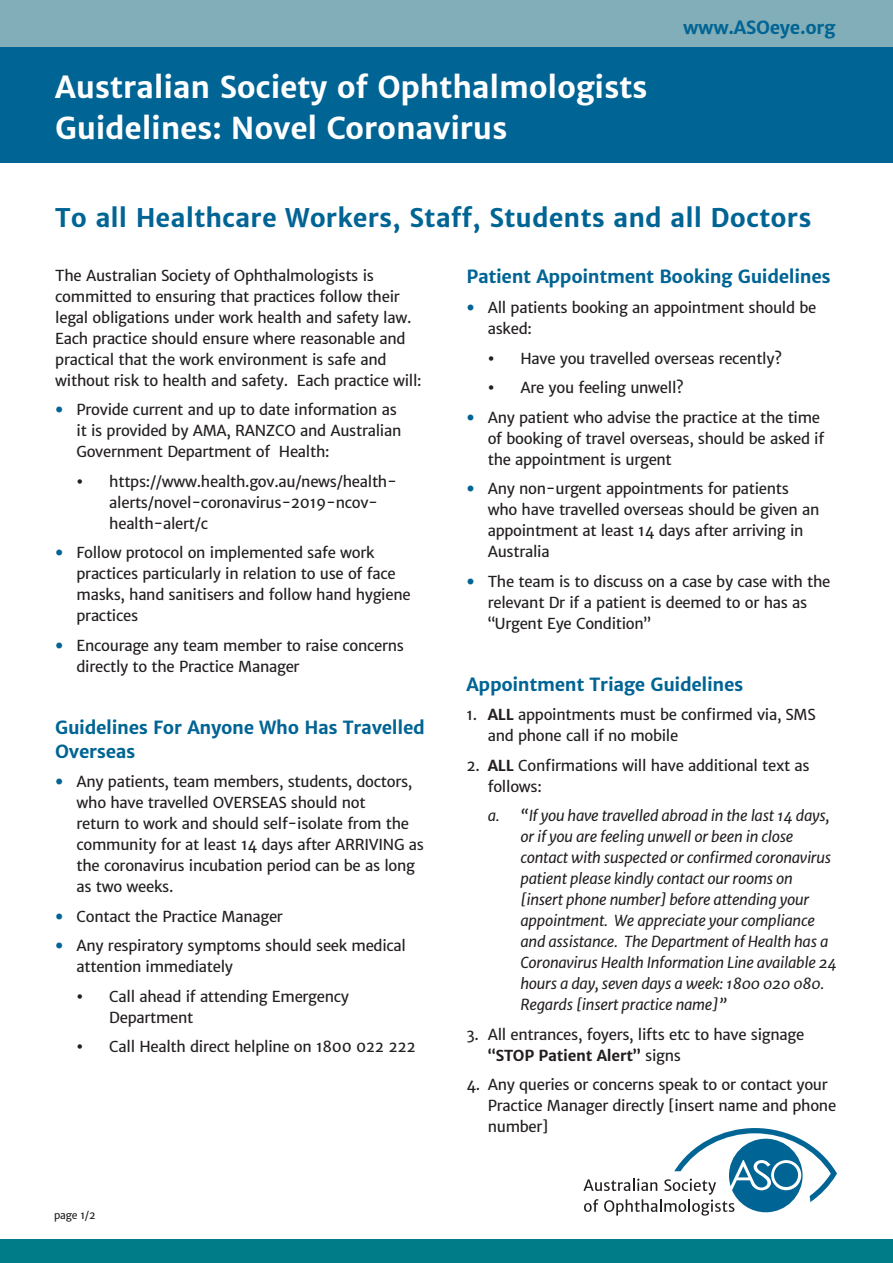
<style>
.page{position:relative;width:893px;height:1263px;background:#fff}
.page>*{position:absolute;margin:0;border:0;box-sizing:border-box;transform-origin:0 0}
.Article_heading{font:700 30px/40.5px "Merriweather Sans";letter-spacing:-.01em;color:#fff}
.Article_heading-2{font:700 25.5px "Merriweather Sans";color:#006494}
.Article_heading-3{font:700 18px/24px "Merriweather Sans";letter-spacing:-.02em;color:#006494}
.Sub_heading{font:700 18px "Merriweather Sans";letter-spacing:-.02em;color:#006494}
.Article_heading-4{font:15px/21px "Merriweather Sans";letter-spacing:-.02em;color:#231f20}
.Article_heading-5{font:italic 15px/21px "Merriweather Sans";letter-spacing:-.02em;color:#231f20}
.Article_heading-6{font:10.5px "Merriweather Sans";color:#231f20}
.s1{font-weight:700}
</style>
<div class="page">
<div style="left:0;top:0;width:893px;height:162px;background:#006494"></div>
<svg style="left:583px;top:1128px;width:254px;height:87px"></svg>
<div style="left:0;top:1239px;width:893px;height:24px;background:#007c88"></div>
<div style="left:0;top:0;width:893px;height:47px;background:#81aeb8"></div>
<p class="Article_heading" style="left:55px;top:67px;width:594px">Australian Society of Ophthalmologists<br>Guidelines: Novel Coronavirus</p>
<p class="Sub_heading" style="left:683px;top:16px;width:154px">www.ASOeye.org</p>
<p class="Article_heading-2" style="left:55px;top:202px;width:758px">To all Healthcare Workers, Staff, Students and all Doctors</p>
<p class="Article_heading-3" style="left:466px;top:265px;width:366px">Patient Appointment Booking Guidelines</p>
<p class="Article_heading-4" style="left:488px;top:297px;width:330px">All patients booking an appointment should be asked:</p>
<p class="Article_heading-4" style="left:488px;top:348px;width:296px">• Have you travelled overseas recently?</p>
<p class="Article_heading-4" style="left:488px;top:377px;width:198px">• Are you feeling unwell?</p>
<p class="Article_heading-4" style="left:488px;top:407px;width:338px">Any patient who advise the practice at the time of booking of travel overseas, should be asked if the appointment is urgent</p>
<p class="Article_heading-4" style="left:488px;top:478px;width:333px">Any non-urgent appointments for patients who have travelled overseas should be given an appointment at least 14 days after arriving in Australia</p>
<p class="Article_heading-4" style="left:488px;top:571px;width:344px">The team is to discuss on a case by case with the relevant Dr if a patient is deemed to or has as “Urgent Eye Condition”</p>
<p class="Article_heading-4" style="left:55px;top:265px;width:368px">The Australian Society of Ophthalmologists is committed to ensuring that practices follow their legal obligations under work health and safety law.<br>Each practice should ensure where reasonable and practical that the work environment is safe and without risk to health and safety. Each practice will:</p>
<p class="Article_heading-4" style="left:77px;top:399px;width:326px">Provide current and up to date information as it is provided by AMA, RANZCO and Australian<br>Government Department of Health:</p>
<p class="Article_heading-4" style="left:109px;top:471px;width:289px;text-indent:-33px">• https://www.health.gov.au/news/health&shy;alerts/novel-coronavirus-2019-ncov&shy;health-alert/c</p>
<p class="Article_heading-4" style="left:77px;top:542px;width:336px">Follow protocol on implemented safe work practices particularly in relation to use of face masks, hand sanitisers and follow hand hygiene practices</p>
<p class="Article_heading-4" style="left:77px;top:635px;width:329px">Encourage any team member to raise concerns directly to the Practice Manager</p>
<p class="Sub_heading" style="left:466px;top:673px;width:278px">Appointment Triage Guidelines</p>
<p class="Article_heading-4" style="left:488px;top:704px;width:329px;text-indent:-21px">1. <span class="s1">ALL</span> appointments must be confirmed via, SMS and phone call if no mobile</p>
<p class="Article_heading-4" style="left:488px;top:755px;width:323px;text-indent:-21px">2. <span class="s1">ALL</span> Confirmations will have additional text as follows:</p>
<p class="Article_heading-5" style="left:520px;top:805px;width:318px;text-indent:-33px">a. “If you have travelled abroad in the last 14 days, or if you are feeling unwell or been in close contact with suspected or confirmed coronavirus patient please kindly contact our rooms on [insert phone number] before attending your appointment. We appreciate your compliance and assistance. The Department of Health has a Coronavirus Health Information Line available 24 hours a day, seven days a week: 1800 020 080.<br>Regards [insert practice name]”</p>
<p class="Article_heading-4" style="left:488px;top:1024px;width:318px;text-indent:-21px">3. All entrances, foyers, lifts etc to have signage <span class="s1">“STOP Patient Alert”</span> signs</p>
<p class="Article_heading-4" style="left:488px;top:1074px;width:350px;text-indent:-21px">4. Any queries or concerns speak to or contact your<br>Practice Manager directly [insert name and phone number]</p>
<p class="Article_heading-3" style="left:55px;top:715px;width:371px">Guidelines For Anyone Who Has Travelled<br>Overseas</p>
<p class="Article_heading-4" style="left:77px;top:771px;width:349px">Any patients, team members, students, doctors, who have travelled OVERSEAS should not<br>return to work and should self-isolate from the community for at least 14 days after ARRIVING as the coronavirus incubation period can be as long as two weeks.</p>
<p class="Article_heading-4" style="left:77px;top:906px;width:208px">Contact the Practice Manager</p>
<p class="Article_heading-4" style="left:77px;top:935px;width:331px">Any respiratory symptoms should seek medical attention immediately</p>
<p class="Article_heading-4" style="left:109px;top:986px;width:241px;text-indent:-33px">• Call ahead if attending Emergency<br>Department</p>
<p class="Article_heading-4" style="left:77px;top:1036px;width:341px">• Call Health direct helpline on 1800 022 222</p>
<p class="Article_heading-6" style="left:54px;top:1209px;width:43px">page 1/2</p>
</div>
